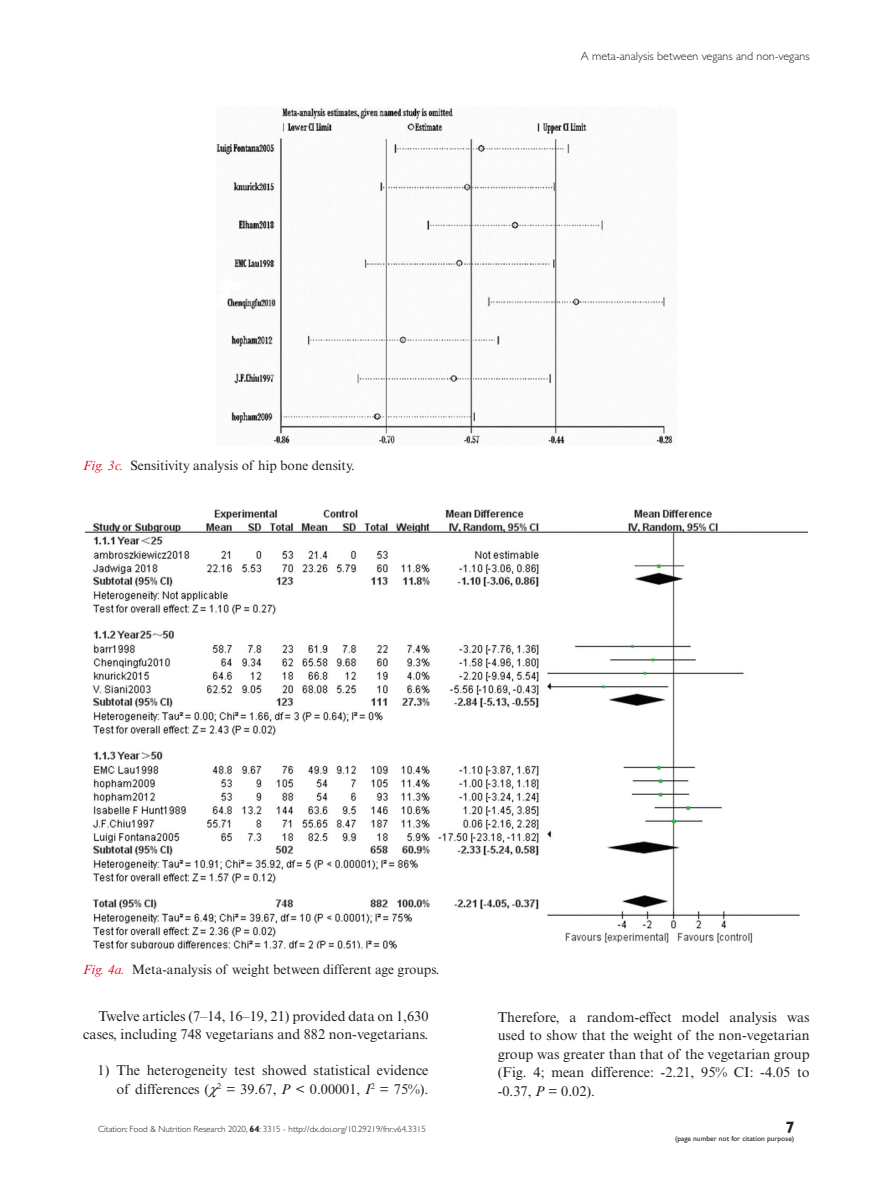
<style>
.page{position:relative;width:893px;height:1191px;background:#fff}
.page>*{position:absolute;margin:0;border:0;box-sizing:border-box;transform-origin:0 0}
.t1{font:700 16.5px "Gill Sans Std";color:#231f20}
.TX{font:14.25px/18.3px "Times New Roman MT Std";color:#231f20;text-align:right}
.TXI{font:14.25px/18.3px "Times New Roman MT Std";color:#231f20;text-align:right}
.FC{font:13.5px "Times New Roman MT Std";color:#231f20}
.t2{font:300 12px "Gill Sans Std";color:#231f20}
.t3{font:300 9px "Gill Sans Std";color:#231f20}
.t4{font:7.5px "Gill Sans Std";color:#231f20}
.s1{font-style:italic;color:#e51836}
.s2{font-style:italic}
.s3{font-weight:700}
</style>
<div class="page">
<img style="left:217px;top:108px;width:456px;height:337px">
<img style="left:85px;top:509px;width:723px;height:440px">
<p class="FC" style="left:83px;top:458px;width:273px"><span class="s1">Fig. 3c.</span> Sensitivity analysis of hip bone density.</p>
<p class="t2" style="left:581px;top:50px;width:230px">A meta-analysis between vegans and non-vegans</p>
<p class="FC" style="left:83px;top:962px;width:358px"><span class="s1">Fig. 4a.</span> Meta-analysis of weight between different age groups.</p>
<p class="TXI" style="left:83px;top:1006px;width:347px">Twelve articles (7–14, 16–19, 21) provided data on 1,630 cases, including 748 vegetarians and 882 non-vegetarians.</p>
<p class="TX" style="left:98px;top:1061px;width:332px">1) The heterogeneity test showed statistical evidence of differences ( <sup>2</sup> = 39.67, <span class="s2">P</span> &lt; 0.00001, <span class="s2">I</span><sup>2</sup> = 75%).</p>
<p class="TX" style="left:498px;top:1008px;width:313px;text-align:justify">Therefore, a random-effect model analysis was used to show that the weight of the non-vegetarian group was greater than that of the vegetarian group (Fig. 4; mean difference: -2.21, 95% CI: -4.05 to -0.37, <span class="s2">P</span> = 0.02).</p>
<p class="t3" style="left:98px;top:1124px;width:329px">Citation: Food &amp; Nutrition Research 2020, <span class="s3">64</span>: 3315 - http://dx.doi.org/10.29219/fnr.v64.3315</p>
<p class="t1" style="left:785px;top:1118px;width:11px">7</p>
<p class="t4" style="left:675px;top:1134px;width:121px">(page number not for citation purpose)</p>
</div>
